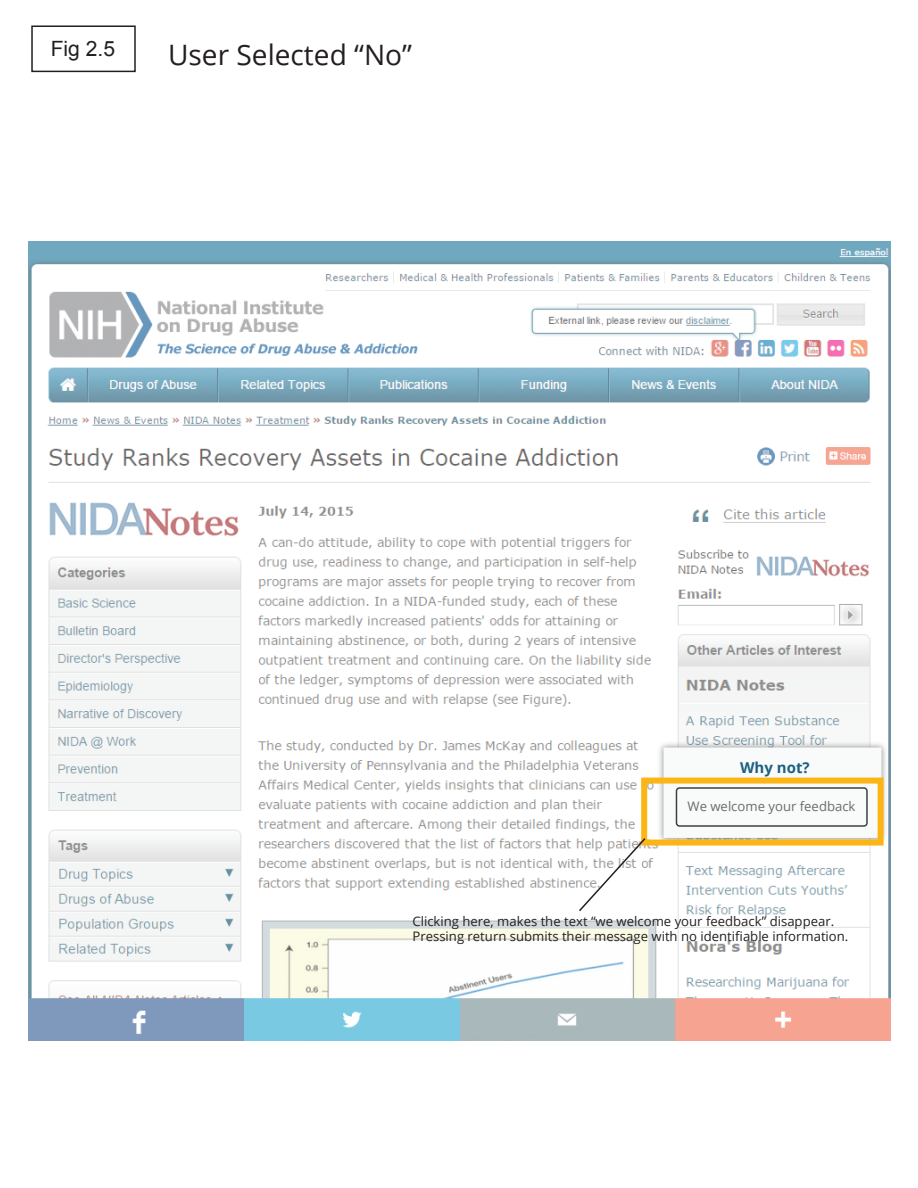
<style>
.page{position:relative;width:918px;height:1188px;background:#fff}
.page>*{position:absolute;margin:0;border:0;box-sizing:border-box;transform-origin:0 0}
.t1{font:28.05px "Open Sans";color:#231f20}
.t2{font:21px "Arial";color:#231f20}
.t3{font:700 15px "Open Sans";color:#1c607f}
.t4{font:13.05px/15.8px "Open Sans";color:#231f20}
.t5{font:13.05px "Open Sans";color:#6b6b6b}
</style>
<div class="page">
<div style="left:31px;top:25px;width:105px;height:47px;background:#fff;border:2px solid #231f20"></div>
<img style="left:29px;top:242px;width:862px;height:799px">
<img style="left:655px;top:739px;width:236px;height:108px">
<div style="left:664px;top:747px;width:217px;height:91px;background:#f9fbfb"></div>
<svg style="left:675px;top:787px;width:193px;height:40px"></svg>
<div style="left:641px;top:778px;width:243px;height:68px;border:6px solid #fbb515"></div>
<svg style="left:577px;top:837px;width:70px;height:76px"></svg>
<h2 class="t2" style="left:51px;top:34px;width:66px">Fig 2.5</h2>
<h1 class="t1" style="left:168px;top:35px;width:246px">User Selected “No”</h1>
<p class="t3" style="left:740px;top:757px;width:71px">Why not?</p>
<p class="t5" style="left:688px;top:797px;width:170px">We welcome your feedback</p>
<p class="t4" style="left:412px;top:913px;width:437px">Clicking here, makes the text “we welcome your feedback” disappear.<br>Pressing return submits their message with no identifiable information.</p>
</div>
